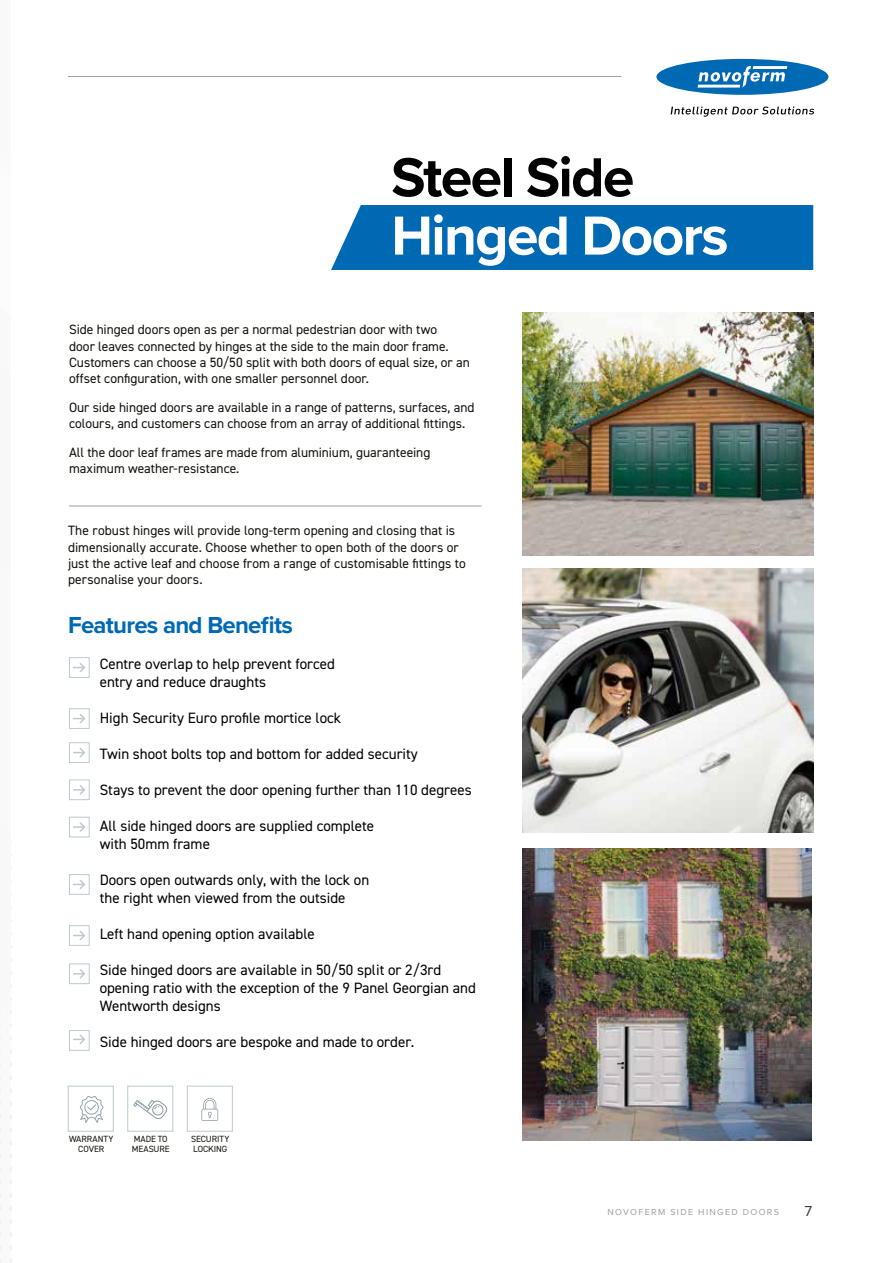
<style>
.page{position:relative;width:893px;height:1263px;background:#fff}
.page>*{position:absolute;margin:0;border:0;box-sizing:border-box;transform-origin:0 0}
.t1{font:700 57px "Proxima Nova";letter-spacing:-.03em;color:#fff}
.t2{font:700 57px "Proxima Nova";letter-spacing:-.03em;color:#000}
.t3{font:700 24px "Proxima Nova";letter-spacing:-.03em;color:#0069b4}
.t4{font:15px/18px "DIN2014";color:#000}
.t5{font:15px "Proxima Nova";color:#3c3c3b}
.t6{font:13.5px/16.2px "DIN2014";color:#12110c}
.t7{font:9px/10.8px "DIN2014";letter-spacing:-.005em;color:#12110c}
.t8{font:9px "Proxima Nova";letter-spacing:.15em;color:#9d9d9c}
</style>
<div class="page">
<div style="left:0;top:0;width:11px;height:1263px;background:#f3f3f3"></div>
<svg style="left:11px;top:842px;width:1px;height:172px"></svg>
<svg style="left:671px;top:107px;width:143px;height:10px"></svg>
<svg style="left:656px;top:59px;width:172px;height:36px"></svg>
<hr style="left:68px;top:76px;width:553px;height:1px;background:#9d9d9c">
<hr style="left:69px;top:506px;width:413px;height:1px;background:#9d9d9c">
<div style="left:331px;top:205px;width:482px;height:65px;background:#0069b4"></div>
<div style="left:68px;top:1086px;width:45px;height:45px;border:1px solid #bfc9d0"></div>
<svg style="left:133px;top:1100px;width:34px;height:20px"></svg>
<svg style="left:80px;top:1096px;width:23px;height:27px"></svg>
<div style="left:128px;top:1086px;width:45px;height:45px;border:1px solid #bfc9d0"></div>
<img style="left:522px;top:312px;width:291px;height:244px">
<img style="left:522px;top:568px;width:291px;height:265px">
<div style="left:69px;top:657px;width:21px;height:21px;border:1px solid #bfc9d0"></div>
<svg style="left:74px;top:663px;width:11px;height:10px"></svg>
<div style="left:69px;top:708px;width:21px;height:21px;border:1px solid #bfc9d0"></div>
<svg style="left:74px;top:714px;width:11px;height:10px"></svg>
<div style="left:69px;top:742px;width:21px;height:21px;border:1px solid #bfc9d0"></div>
<svg style="left:74px;top:748px;width:11px;height:10px"></svg>
<div style="left:69px;top:779px;width:21px;height:21px;border:1px solid #bfc9d0"></div>
<svg style="left:74px;top:785px;width:11px;height:10px"></svg>
<div style="left:69px;top:817px;width:21px;height:20px;border:1px solid #bfc9d0"></div>
<svg style="left:74px;top:822px;width:11px;height:10px"></svg>
<div style="left:69px;top:874px;width:21px;height:21px;border:1px solid #bfc9d0"></div>
<svg style="left:74px;top:879px;width:11px;height:11px"></svg>
<div style="left:69px;top:925px;width:21px;height:21px;border:1px solid #bfc9d0"></div>
<svg style="left:74px;top:930px;width:11px;height:11px"></svg>
<div style="left:69px;top:963px;width:21px;height:21px;border:1px solid #bfc9d0"></div>
<svg style="left:74px;top:969px;width:11px;height:10px"></svg>
<div style="left:69px;top:1030px;width:21px;height:21px;border:1px solid #bfc9d0"></div>
<svg style="left:74px;top:1034px;width:11px;height:10px"></svg>
<svg style="left:201px;top:1098px;width:17px;height:23px"></svg>
<div style="left:187px;top:1086px;width:46px;height:45px;border:1px solid #bfc9d0"></div>
<img style="left:522px;top:848px;width:289px;height:292px">
<svg style="left:617px;top:1063px;width:6px;height:5px"></svg>
<h1 class="t2" style="left:391px;top:153px;width:245px">Steel Side</h1>
<h1 class="t1" style="left:391px;top:212px;width:339px">Hinged Doors</h1>
<p class="t6" style="left:69px;top:322px;width:402px">Side hinged doors open as per a normal pedestrian door with two<br>door leaves connected by hinges at the side to the main door frame.<br>Customers can choose a 50/50 split with both doors of equal size, or an offset configuration, with one smaller personnel door.</p>
<p class="t6" style="left:69px;top:400px;width:407px">Our side hinged doors are available in a range of patterns, surfaces, and colours, and customers can choose from an array of additional fittings.</p>
<p class="t6" style="left:69px;top:445px;width:363px">All the door leaf frames are made from aluminium, guaranteeing maximum weather-resistance.</p>
<p class="t6" style="left:68px;top:523px;width:399px">The robust hinges will provide long-term opening and closing that is dimensionally accurate. Choose whether to open both of the doors or just the active leaf and choose from a range of customisable fittings to personalise your doors.</p>
<h2 class="t3" style="left:68px;top:615px;width:226px">Features and Benefits</h2>
<p class="t4" style="left:100px;top:655px;width:237px">Centre overlap to help prevent forced entry and reduce draughts</p>
<p class="t4" style="left:100px;top:709px;width:243px">High Security Euro profile mortice lock</p>
<p class="t4" style="left:100px;top:745px;width:320px">Twin shoot bolts top and bottom for added security</p>
<p class="t4" style="left:100px;top:781px;width:374px">Stays to prevent the door opening further than 110 degrees</p>
<p class="t4" style="left:100px;top:817px;width:276px">All side hinged doors are supplied complete with 50mm frame</p>
<p class="t4" style="left:100px;top:871px;width:271px">Doors open outwards only, with the lock on the right when viewed from the outside</p>
<p class="t4" style="left:100px;top:925px;width:217px">Left hand opening option available</p>
<p class="t4" style="left:100px;top:961px;width:378px">Side hinged doors are available in 50/50 split or 2/3rd opening ratio with the exception of the 9 Panel Georgian and<br>Wentworth designs</p>
<p class="t4" style="left:100px;top:1033px;width:316px">Side hinged doors are bespoke and made to order.</p>
<p class="t7" style="left:69px;top:1133px;width:46px;text-align:center">WARRANTY<br>COVER</p>
<p class="t7" style="left:132px;top:1133px;width:39px">MADE TO<br>MEASURE</p>
<p class="t7" style="left:191px;top:1133px;width:40px">SECURITY<br>LOCKING</p>
<p class="t8" style="left:607px;top:1208px;width:173px">NOVOFERM SIDE HINGED DOORS</p>
<p class="t5" style="left:804px;top:1205px;width:9px">7</p>
</div>
